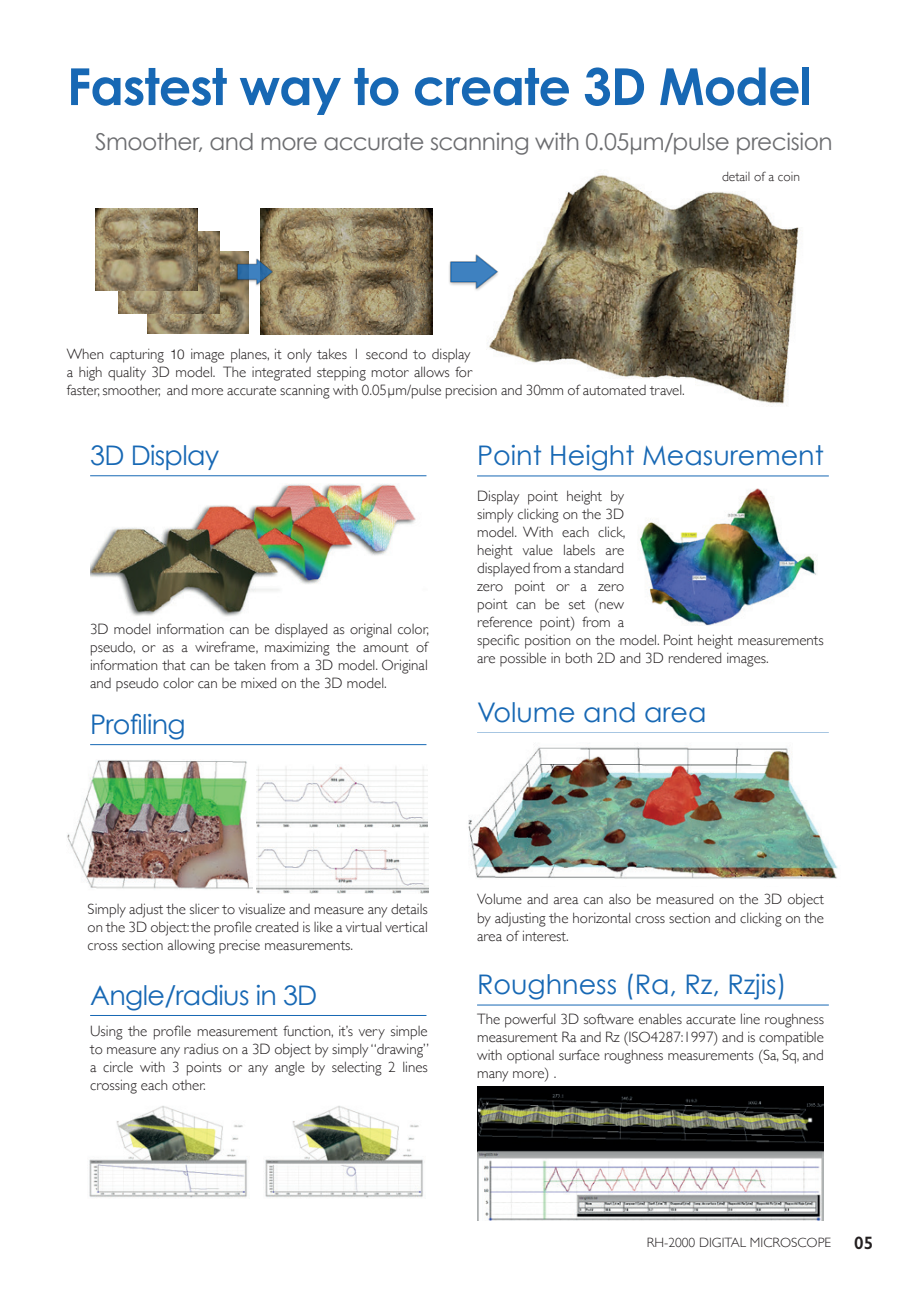
<style>
.page{position:relative;width:919px;height:1289px;background:#fff}
.page>*{position:absolute;margin:0;border:0;box-sizing:border-box;transform-origin:0 0}
.t1{font:700 51px "Century Gothic";letter-spacing:-.02em;color:#1768b4}
.t2{font:27px "Century Gothic";color:#1768b4}
.t3{font:27px "Century Gothic";letter-spacing:-.025em;color:#1768b4}
.t4{font:23.25px "Century Gothic";letter-spacing:-.02em;color:#6c6d70}
.t5{font:600 18px "Gill Sans";color:#231f20}
.t6{font:300 15px/18px "Gill Sans";color:#231f20;text-align:justify}
.t7{font:300 13.5px "Gill Sans";color:#231f20}
.s1{font-family:"Helvetica";font-size:13.5px}
</style>
<div class="page">
<img style="left:486px;top:173px;width:313px;height:231px">
<img style="left:260px;top:209px;width:172px;height:125px">
<img style="left:148px;top:252px;width:101px;height:81px">
<img style="left:118px;top:232px;width:101px;height:82px">
<img style="left:228px;top:256px;width:54px;height:30px">
<img style="left:95px;top:208px;width:102px;height:82px">
<img style="left:90px;top:483px;width:326px;height:134px">
<img style="left:449px;top:251px;width:60px;height:40px">
<hr style="left:90px;top:475px;width:336px;height:1px;background:#1768b4">
<hr style="left:90px;top:744px;width:336px;height:1px;background:#1768b4">
<hr style="left:90px;top:1015px;width:336px;height:1px;background:#1768b4">
<hr style="left:477px;top:475px;width:351px;height:1px;background:#1768b4">
<hr style="left:477px;top:732px;width:351px;height:1px;background:#1768b4">
<hr style="left:477px;top:1004px;width:351px;height:1px;background:#1768b4">
<img style="left:477px;top:1086px;width:346px;height:133px">
<img style="left:67px;top:760px;width:185px;height:129px">
<img style="left:640px;top:488px;width:177px;height:138px">
<img style="left:89px;top:1106px;width:158px;height:92px">
<img style="left:265px;top:1106px;width:158px;height:92px">
<img style="left:468px;top:747px;width:370px;height:132px">
<img style="left:256px;top:766px;width:172px;height:61px">
<img style="left:256px;top:833px;width:172px;height:60px">
<h1 class="t1" style="left:67px;top:54px;width:746px">Fastest way to create 3D Model</h1>
<h3 class="t4" style="left:95px;top:128px;width:739px">Smoother, and more accurate scanning with 0.05µm/pulse precision</h3>
<p class="t7" style="left:722px;top:166px;width:79px">detail of a coin</p>
<p class="t6" style="left:67px;top:344px;width:619px;text-align:left">When capturing <span class="s1">10</span> image planes, it only takes 1 second to display<br>a high quality 3D model. The integrated stepping motor allows for<br>faster, smoother, and more accurate scanning with 0.05µm/pulse precision and 30mm of automated travel.</p>
<h2 class="t3" style="left:90px;top:439px;width:131px">3D Display</h2>
<p class="t6" style="left:90px;top:619px;width:340px">3D model information can be displayed as original color, pseudo, or as a wireframe, maximizing the amount of information that can be taken from a 3D model. Original and pseudo color can be mixed on the 3D model.</p>
<h2 class="t3" style="left:90px;top:707px;width:97px">Profiling</h2>
<h2 class="t2" style="left:477px;top:439px;width:348px">Point Height Measurement</h2>
<p class="t6" style="left:477px;top:486px;width:348px;text-align:left">Display point height by<br>simply clicking on the 3D<br>model. With each click,<br>height value labels are<br>displayed from a standard<br>zero point or a zero<br>point can be set (new<br>reference point) from a<br>specific position on the model. Point height measurements are possible in both 2D and 3D rendered images.</p>
<h2 class="t2" style="left:477px;top:696px;width:231px">Volume and area</h2>
<p class="t6" style="left:88px;top:899px;width:342px">Simply adjust the slicer to visualize and measure any details on the 3D object: the profile created is like a virtual vertical cross section allowing precise measurements.</p>
<h2 class="t3" style="left:90px;top:978px;width:229px">Angle/radius in 3D</h2>
<p class="t6" style="left:90px;top:1021px;width:340px">Using the profile measurement function, it’s very simple to measure any radius on a 3D object by simply “drawing” a circle with 3 points or any angle by selecting 2 lines crossing each other.</p>
<p class="t6" style="left:477px;top:889px;width:348px">Volume and area can also be measured on the 3D object by adjusting the horizontal cross section and clicking on the area of interest.</p>
<h2 class="t2" style="left:477px;top:967px;width:311px">Roughness (Ra, Rz, Rzjis)</h2>
<p class="t6" style="left:477px;top:1009px;width:348px">The powerful 3D software enables accurate line roughness measurement Ra and Rz (ISO4287:1997) and is compatible with optional surface roughness measurements (Sa, Sq, and many more) .</p>
<p class="t7" style="left:646px;top:1231px;width:186px">RH-2000 DIGITAL MICROSCOPE</p>
<p class="t5" style="left:854px;top:1231px;width:21px">05</p>
</div>
